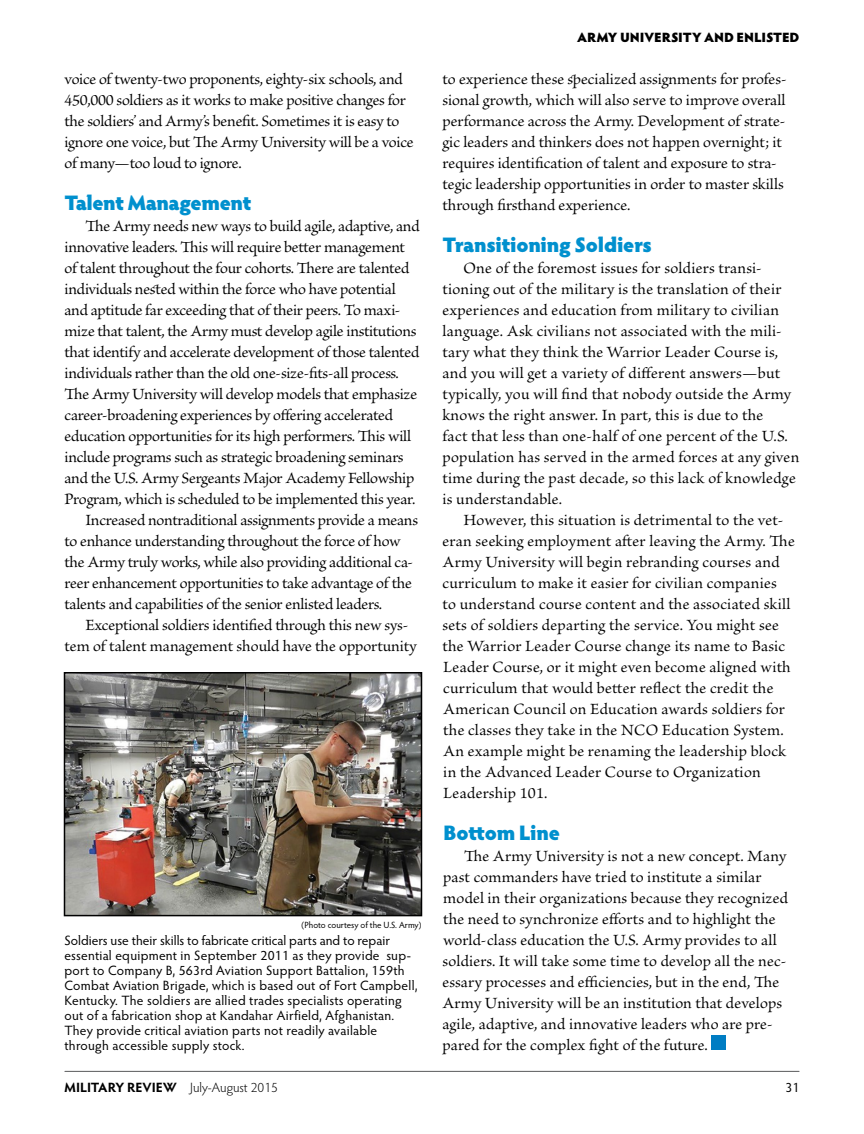
<style>
.page{position:relative;width:864px;height:1134px;background:#fff}
.page>*{position:absolute;margin:0;border:0;box-sizing:border-box;transform-origin:0 0}
.t1{font:900 21px "Hypatia Sans Pro";letter-spacing:-.015em;color:#0090ce}
.t2{font:16.5px/21px "Brioso Pro";color:#000}
.t3{font:16.5px/21px "Brioso Pro";letter-spacing:-.02em;color:#000}
.t4{font:13.5px/15px "Hypatia Sans Pro";letter-spacing:.015em;color:#000}
.t5{font:300 13.5px "Hypatia Sans Pro";color:#000}
.t6{font:900 13.5px "Hypatia Sans Pro";letter-spacing:-.005em;color:#000}
.t7{font:9px "Hypatia Sans Pro";color:#000}
.s1{font-weight:700}
</style>
<div class="page">
<hr style="left:65px;top:1071px;width:734px;height:1px;background:#58595b">
<img style="left:67px;top:675px;width:352px;height:238px">
<div style="left:64px;top:672px;width:358px;height:244px;border:2px solid #000"></div>
<div style="left:711px;top:1035px;width:15px;height:15px;background:#007dc3"></div>
<p class="t3" style="left:64px;top:69px;width:351px">voice of twenty-two proponents, eighty-six schools, and 450,000 soldiers as it works to make positive changes for the soldiers’ and Army’s benefit. Sometimes it is easy to ignore one voice, but The Army University will be a voice of many—too loud to ignore.</p>
<p class="t1" style="left:64px;top:187px;width:189px">Talent Management</p>
<p class="t2" style="left:86px;top:216px;width:336px">The Army needs new ways to build agile, adaptive, and</p>
<p class="t2" style="left:64px;top:237px;width:342px">innovative leaders. This will require better management</p>
<p class="t3" style="left:64px;top:258px;width:346px">of talent throughout the four cohorts. There are talented</p>
<p class="t3" style="left:64px;top:279px;width:333px">individuals nested within the force who have potential</p>
<p class="t3" style="left:64px;top:300px;width:337px">and aptitude far exceeding that of their peers. To maxi-</p>
<p class="t3" style="left:64px;top:321px;width:354px">mize that talent, the Army must develop agile institutions</p>
<p class="t2" style="left:64px;top:342px;width:356px">that identify and accelerate development of those talented</p>
<p class="t3" style="left:64px;top:363px;width:336px">individuals rather than the old one-size-fits-all process.</p>
<p class="t2" style="left:64px;top:384px;width:354px">The Army University will develop models that emphasize</p>
<p class="t2" style="left:64px;top:405px;width:330px">career-broadening experiences by offering accelerated</p>
<p class="t2" style="left:64px;top:426px;width:348px">education opportunities for its high performers. This will</p>
<p class="t3" style="left:64px;top:447px;width:341px">include programs such as strategic broadening seminars</p>
<p class="t2" style="left:64px;top:468px;width:351px">and the U.S. Army Sergeants Major Academy Fellowship</p>
<p class="t2" style="left:64px;top:489px;width:352px">Program, which is scheduled to be implemented this year.</p>
<p class="t3" style="left:85px;top:510px;width:334px">Increased nontraditional assignments provide a means</p>
<p class="t3" style="left:64px;top:531px;width:338px">to enhance understanding throughout the force of how</p>
<p class="t3" style="left:64px;top:552px;width:350px">the Army truly works, while also providing additional ca-</p>
<p class="t3" style="left:64px;top:573px;width:349px">reer enhancement opportunities to take advantage of the</p>
<p class="t2" style="left:64px;top:594px;width:319px">talents and capabilities of the senior enlisted leaders.</p>
<p class="t2" style="left:85px;top:615px;width:324px">Exceptional soldiers identified through this new sys-</p>
<p class="t2" style="left:65px;top:636px;width:354px">tem of talent management should have the opportunity</p>
<p class="t7" style="left:302px;top:918px;width:121px">(Photo courtesy of the U.S. Army)</p>
<p class="t4" style="left:64px;top:932px;width:355px">Soldiers use their skills to fabricate critical parts and to repair essential equipment in September 2011 as they provide sup&shy;port to Company B, 563rd Aviation Support Battalion, 159th Combat Aviation Brigade, which is based out of Fort Campbell, Kentucky. The soldiers are allied trades specialists operating out of a fabrication shop at Kandahar Airfield, Afghanistan.<br>They provide critical aviation parts not readily available through accessible supply stock.</p>
<p class="t6" style="left:577px;top:27px;width:224px">ARMY UNIVERSITY AND ENLISTED</p>
<p class="t2" style="left:443px;top:69px;width:346px">to experience these specialized assignments for profes&shy;sional growth, which will also serve to improve overall performance across the Army. Development of strate&shy;gic leaders and thinkers does not happen overnight; it requires identification of talent and exposure to stra&shy;tegic leadership opportunities in order to master skills through firsthand experience.</p>
<p class="t1" style="left:442px;top:229px;width:211px">Transitioning Soldiers</p>
<p class="t2" style="left:443px;top:258px;width:358px;text-indent:21px">One of the foremost issues for soldiers transi&shy;tioning out of the military is the translation of their experiences and education from military to civilian language. Ask civilians not associated with the mili&shy;tary what they think the Warrior Leader Course is, and you will get a variety of different answers—but typically, you will find that nobody outside the Army knows the right answer. In part, this is due to the<br>fact that less than one-half of one percent of the U.S. population has served in the armed forces at any given time during the past decade, so this lack of knowledge is understandable.</p>
<p class="t2" style="left:443px;top:510px;width:354px;text-indent:21px">However, this situation is detrimental to the vet&shy;eran seeking employment after leaving the Army. The Army University will begin rebranding courses and curriculum to make it easier for civilian companies<br>to understand course content and the associated skill sets of soldiers departing the service. You might see the Warrior Leader Course change its name to Basic Leader Course, or it might even become aligned with curriculum that would better reflect the credit the American Council on Education awards soldiers for the classes they take in the NCO Education System.<br>An example might be renaming the leadership block in the Advanced Leader Course to Organization Leadership 101.</p>
<p class="t1" style="left:443px;top:817px;width:118px">Bottom Line</p>
<p class="t2" style="left:443px;top:846px;width:347px;text-indent:22px">The Army University is not a new concept. Many past commanders have tried to institute a similar model in their organizations because they recognized the need to synchronize efforts and to highlight the world-class education the U.S. Army provides to all soldiers. It will take some time to develop all the nec&shy;essary processes and efficiencies, but in the end, The Army University will be an institution that develops agile, adaptive, and innovative leaders who are pre&shy;pared for the complex fight of the future.</p>
<p class="t5" style="left:64px;top:1079px;width:215px"><span class="s1">MILITARY REVIEW</span> July-August 2015</p>
<p class="t4" style="left:786px;top:1079px;width:15px">31</p>
</div>
